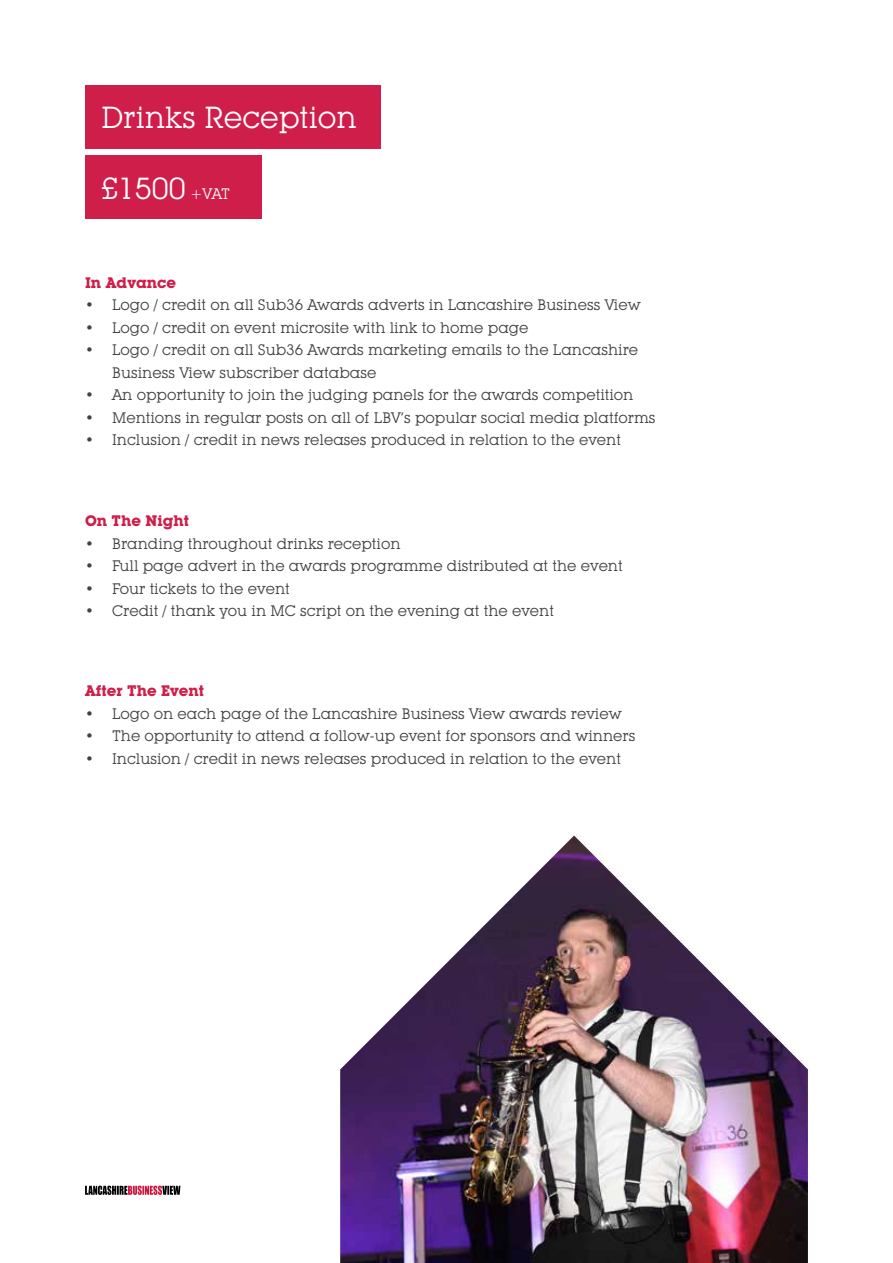
<style>
.page{position:relative;width:893px;height:1263px;background:#fff}
.page>*{position:absolute;margin:0;border:0;box-sizing:border-box;transform-origin:0 0}
.t1{font:30px "Lubalin Graph IT Cby BT";color:#fff}
.t2{font:15px/22.5px "Lubalin Graph IT Cby BT";color:#414042}
.t3{font:700 15px "Lubalin Graph IT Cby BT";color:#d01d4a}
.s1{font-size:15px}
</style>
<div class="page">
<div style="left:85px;top:85px;width:295px;height:64px;background:#d01e4a"></div>
<div style="left:85px;top:155px;width:176px;height:64px;background:#d01e4a"></div>
<img style="left:340px;top:835px;width:468px;height:428px">
<svg style="left:85px;top:1185px;width:95px;height:10px"></svg>
<h1 class="t1" style="left:101px;top:99px;width:257px">Drinks Reception</h1>
<h1 class="t1" style="left:101px;top:170px;width:131px">£1500 <span class="s1">+VAT</span></h1>
<p class="t3" style="left:85px;top:273px;width:93px">In Advance</p>
<p class="t2" style="left:85px;top:294px;width:557px">• Logo / credit on all Sub36 Awards adverts in Lancashire Business View</p>
<p class="t2" style="left:85px;top:316px;width:445px">• Logo / credit on event microsite with link to home page</p>
<p class="t2" style="left:112px;top:339px;width:528px;text-indent:-27px">• Logo / credit on all Sub36 Awards marketing emails to the Lancashire<br>Business View subscriber database</p>
<p class="t2" style="left:85px;top:384px;width:550px">• An opportunity to join the judging panels for the awards competition</p>
<p class="t2" style="left:85px;top:406px;width:572px">• Mentions in regular posts on all of LBV’s popular social media platforms</p>
<p class="t2" style="left:85px;top:429px;width:537px">• Inclusion / credit in news releases produced in relation to the event</p>
<p class="t3" style="left:85px;top:511px;width:106px">On The Night</p>
<p class="t2" style="left:85px;top:532px;width:317px">• Branding throughout drinks reception</p>
<p class="t2" style="left:85px;top:554px;width:539px">• Full page advert in the awards programme distributed at the event</p>
<p class="t2" style="left:85px;top:577px;width:206px">• Four tickets to the event</p>
<p class="t2" style="left:85px;top:599px;width:470px">• Credit / thank you in MC script on the evening at the event</p>
<p class="t3" style="left:85px;top:682px;width:121px">After The Event</p>
<p class="t2" style="left:85px;top:702px;width:538px">• Logo on each page of the Lancashire Business View awards review</p>
<p class="t2" style="left:85px;top:724px;width:552px">• The opportunity to attend a follow-up event for sponsors and winners</p>
<p class="t2" style="left:85px;top:747px;width:537px">• Inclusion / credit in news releases produced in relation to the event</p>
</div>
